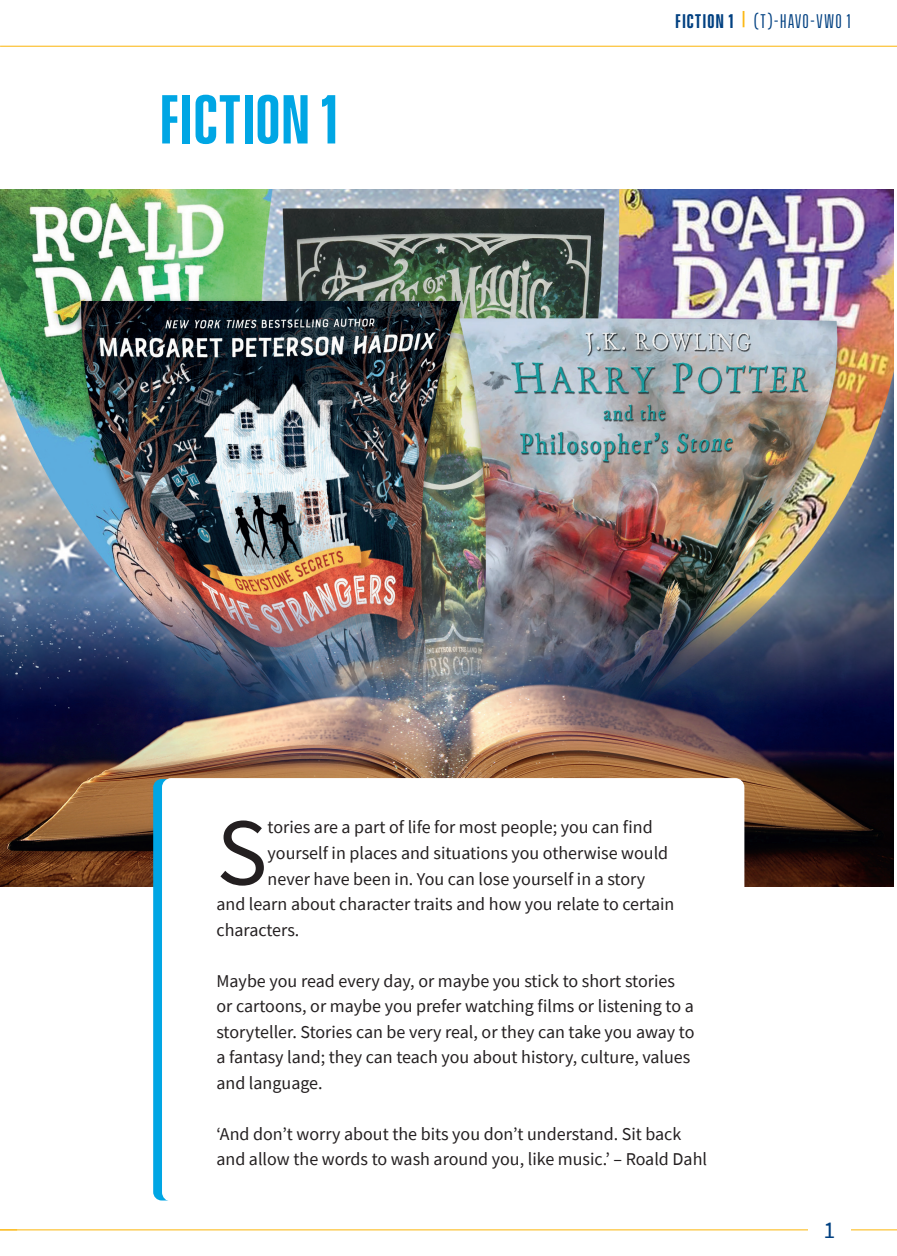
<style>
.page{position:relative;width:897px;height:1256px;background:#fff}
.page>*{position:absolute;margin:0;border:0;box-sizing:border-box;transform-origin:0 0}
.t1{font:95.7px "Source Sans Pro";color:#231f20}
.t2{font:600 63px "Vanguard CF";letter-spacing:.02em;color:#00a6e4}
.t3{font:24px "Source Sans Pro";color:#014081}
.t4{font:18px/25.5px "Source Sans Pro";color:#231f20}
.t5{font:18px "Vanguard CF";letter-spacing:.055em;color:#014081}
.s1{font-weight:600}
.s2{font-weight:500;color:#fcb814}
</style>
<div class="page">
<hr style="left:0;top:1228px;width:897px;height:2px;background:#fcb814">
<hr style="left:0;top:46px;width:897px;height:1px;background:#fcb814">
<div style="left:808px;top:1207px;width:42px;height:42px;background:#fff"></div>
<svg style="left:0;top:1228px;width:17px;height:2px"></svg>
<img style="left:0;top:190px;width:893px;height:696px">
<div style="left:153px;top:778px;width:446px;height:422px;background:#00a6e4;border-radius:9px"></div>
<div style="left:163px;top:778px;width:580px;height:422px;background:#fff;border-radius:9px"></div>
<div style="left:162px;top:778px;width:582px;height:423px;border:2px solid #fff;border-radius:9px"></div>
<h2 class="t2" style="left:160px;top:83px;width:179px">FICTION 1</h2>
<p class="t5" style="left:675px;top:11px;width:176px"><span class="s1">FICTION 1</span> <span class="s2">|</span> (T)-HAVO-VWO 1</p>
<h1 class="t1" style="left:216px;top:791px;width:53px">S</h1>
<p class="t4" style="left:268px;top:814px;width:386px">tories are a part of life for most people; you can find</p>
<p class="t4" style="left:268px;top:840px;width:402px">yourself in places and situations you otherwise would</p>
<p class="t4" style="left:268px;top:865px;width:379px">never have been in. You can lose yourself in a story</p>
<p class="t4" style="left:216px;top:891px;width:459px">and learn about character traits and how you relate to certain</p>
<p class="t4" style="left:216px;top:916px;width:84px">characters.</p>
<p class="t4" style="left:216px;top:967px;width:479px">Maybe you read every day, or maybe you stick to short stories or cartoons, or maybe you prefer watching films or listening to a storyteller. Stories can be very real, or they can take you away to a fantasy land; they can teach you about history, culture, values and language.</p>
<p class="t4" style="left:216px;top:1120px;width:492px">‘And don’t worry about the bits you don’t understand. Sit back and allow the words to wash around you, like music.’ – Roald Dahl</p>
<h3 class="t3" style="left:823px;top:1214px;width:13px">1</h3>
</div>
